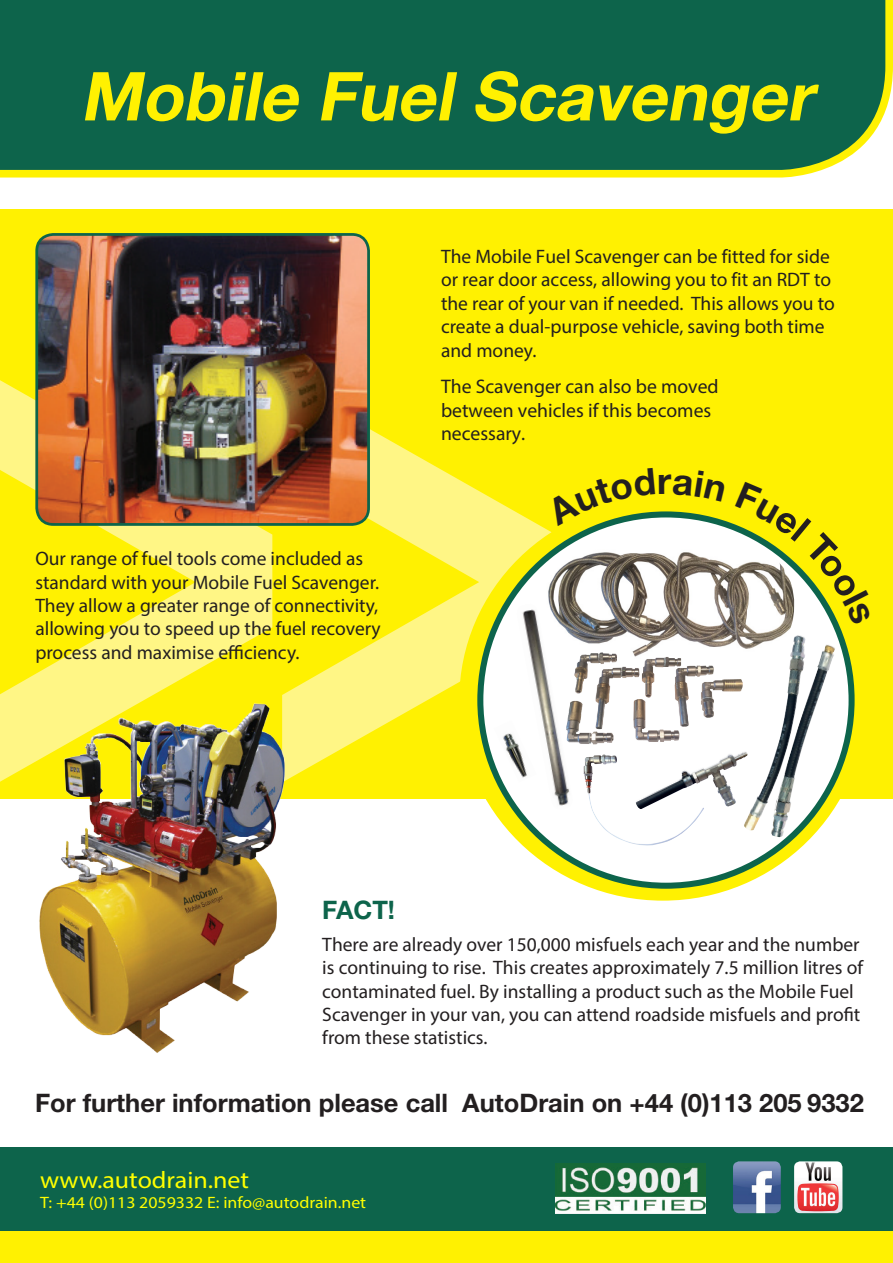
<style>
.page{position:relative;width:893px;height:1263px;background:#fff101}
.page>*{position:absolute;margin:0;border:0;box-sizing:border-box;transform-origin:0 0}
.t1{font:italic 700 67.5px "Helvetica Neue LT Std";color:#fff101}
.t2{font:700 36.75px "Helvetica Neue LT Std";color:#231f20}
.t3{font:700 25.5px "Helvetica Neue LT Std";color:#231f20}
.t4{font:700 25.5px "Helvetica Neue LT Std";color:#0d644b}
.t5{font:24px "Myriad Pro";color:#ff0;scale:1.08 1}
.t6{font:19.65px/23.5px "Myriad Pro";color:#231f20}
.t7{font:19.5px/23.4px "Myriad Pro";color:#231f20}
.t8{font:16.5px "Myriad Pro";color:#ff0;scale:1.08 1}
</style>
<div class="page">
<div style="left:0;top:1147px;width:893px;height:83px;background:#0d644b"></div>
<img style="left:794px;top:1161px;width:48px;height:52px">
<img style="left:733px;top:1161px;width:48px;height:52px">
<img style="left:556px;top:1164px;width:150px;height:49px">
<svg style="left:0;top:380px;width:551px;height:402px"></svg>
<img style="left:37px;top:234px;width:332px;height:290px">
<div style="left:35px;top:233px;width:335px;height:293px;border:3px solid #0d644b;border-radius:17px"></div>
<div style="left:0;top:0;width:893px;height:208px;background:#fff"></div>
<svg style="left:0;top:0;width:893px;height:178px;background:#1d6d4a"></svg>
<div style="left:0;top:800px;width:893px;height:347px;background:#fff"></div>
<svg style="left:459px;top:499px;width:407px;height:402px"></svg>
<div style="left:480px;top:514px;width:372px;height:372px;background:#fff;border-radius:50%"></div>
<img style="left:544px;top:548px;width:247px;height:104px">
<img style="left:574px;top:652px;width:169px;height:93px">
<img style="left:583px;top:754px;width:121px;height:92px">
<img style="left:635px;top:752px;width:109px;height:57px">
<img style="left:744px;top:635px;width:82px;height:202px">
<img style="left:515px;top:604px;width:59px;height:207px">
<img style="left:494px;top:720px;width:43px;height:62px">
<img style="left:30px;top:697px;width:277px;height:356px">
<svg style="left:545px;top:468px;width:110px;height:58px"></svg>
<svg style="left:672px;top:499px;width:22px;height:3px"></svg>
<svg style="left:735px;top:512px;width:117px;height:114px"></svg>
<p class="t1" style="left:80px;top:55px;width:748px">Mobile Fuel Scavenger</p>
<p class="t7" style="left:441px;top:244px;width:395px">The Mobile Fuel Scavenger can be fitted for side or rear door access, allowing you to fit an RDT to the rear of your van if needed. This allows you to create a dual-purpose vehicle, saving both time and money.</p>
<p class="t6" style="left:441px;top:374px;width:279px">The Scavenger can also be moved between vehicles if this becomes necessary.</p>
<p class="t7" style="left:35px;top:547px;width:347px">Our range of fuel tools come included as standard with your Mobile Fuel Scavenger.<br>They allow a greater range of connectivity, allowing you to speed up the fuel recovery process and maximise efficiency.</p>
<p class="t2" style="left:657px;top:458px;width:16px">r</p>
<p class="t4" style="left:322px;top:894px;width:74px">FACT!</p>
<p class="t7" style="left:322px;top:932px;width:542px">There are already over 150,000 misfuels each year and the number is continuing to rise. This creates approximately 7.5 million litres of contaminated fuel. By installing a product such as the Mobile Fuel Scavenger in your van, you can attend roadside misfuels and profit from these statistics.</p>
<p class="t3" style="left:35px;top:1087px;width:830px">For further information please call AutoDrain on +44 (0)113 205 9332</p>
<p class="t5" style="left:40px;top:1165px;width:195px">www.autodrain.net</p>
<p class="t8" style="left:40px;top:1192px;width:303px">T: +44 (0)113 2059332 E: info@autodrain.net</p>
</div>
